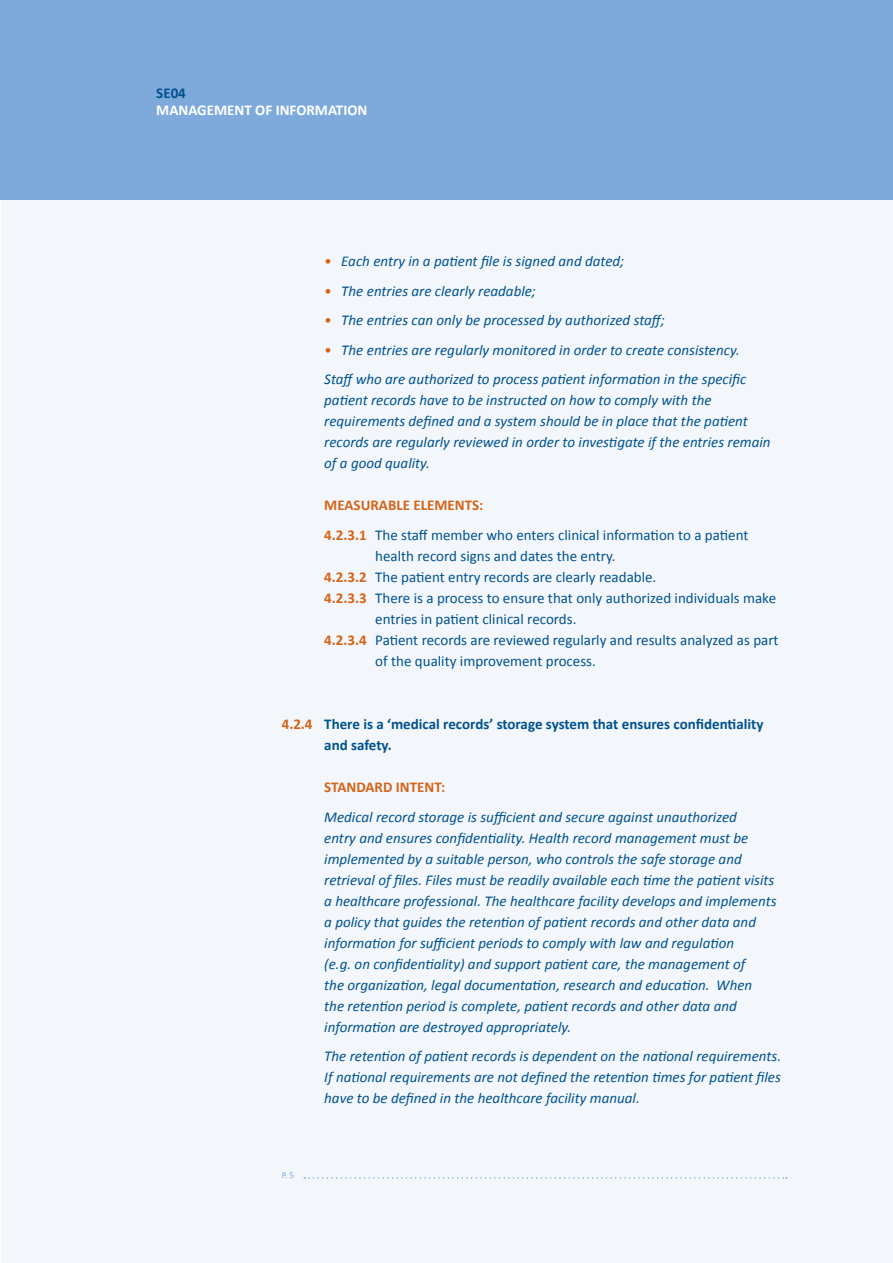
<style>
.page{position:relative;width:893px;height:1263px;background:#fff}
.page>*{position:absolute;margin:0;border:0;box-sizing:border-box;transform-origin:0 0}
.t1{font:italic 15px/21px "Calibri";color:#00528d}
.t2{font:15px/29.5px "Calibri";color:#00528d}
.t3{font:700 15px/21px "Calibri";color:#00528d}
.t4{font:700 15px "Calibri";color:#fff}
.t5{font:700 15px "Calibri";color:#d46417}
.t6{font:9px "Calibri";color:#7daadb}
.s1{color:#d46417}
.s2{font-weight:700;color:#d46417}
</style>
<div class="page">
<div style="left:1px;top:0;width:892px;height:1263px;background:#f3f7fc"></div>
<svg style="left:304px;top:1177px;width:483px;height:2px"></svg>
<div style="left:0;top:0;width:893px;height:200px;background:#7daadb"></div>
<p class="t3" style="left:156px;top:82px;width:31px">SE04</p>
<p class="t4" style="left:156px;top:101px;width:213px">MANAGEMENT OF INFORMATION</p>
<p class="t1" style="left:324px;top:250px;width:302px"><span class="s1">•</span> Each entry in a patient file is signed and dated;</p>
<p class="t1" style="left:324px;top:280px;width:213px"><span class="s1">•</span> The entries are clearly readable;</p>
<p class="t1" style="left:324px;top:309px;width:342px"><span class="s1">•</span> The entries can only be processed by authorized staff;</p>
<p class="t1" style="left:324px;top:334px;width:424px;line-height:29.5px"><span class="s1">•</span> The entries are regularly monitored in order to create consistency.<br>Staff who are authorized to process patient information in the specific</p>
<p class="t1" style="left:324px;top:389px;width:448px">patient records have to be instructed on how to comply with the requirements defined and a system should be in place that the patient records are regularly reviewed in order to investigate if the entries remain of a good quality.</p>
<p class="t2" style="left:324px;top:490px;width:426px"><span class="s2">MEASURABLE ELEMENTS:<br>4.2.3.1</span> The staff member who enters clinical information to a patient</p>
<p class="t2" style="left:375px;top:540px;width:242px">health record signs and dates the entry.</p>
<p class="t2" style="left:324px;top:561px;width:334px"><span class="s2">4.2.3.2</span> The patient entry records are clearly readable.</p>
<p class="t2" style="left:324px;top:582px;width:453px"><span class="s2">4.2.3.3</span> There is a process to ensure that only authorized individuals make</p>
<p class="t2" style="left:375px;top:603px;width:203px">entries in patient clinical records.</p>
<p class="t2" style="left:324px;top:624px;width:456px"><span class="s2">4.2.3.4</span> Patient records are reviewed regularly and results analyzed as part</p>
<p class="t2" style="left:375px;top:645px;width:222px">of the quality improvement process.</p>
<p class="t3" style="left:324px;top:713px;width:441px;text-indent:-43px"><span class="s1">4.2.4</span> There is a ‘medical records’ storage system that ensures confidentiality and safety.</p>
<p class="t5" style="left:324px;top:778px;width:123px">STANDARD INTENT:</p>
<p class="t1" style="left:324px;top:805px;width:454px">Medical record storage is sufficient and secure against unauthorized<br>entry and ensures confidentiality. Health record management must be implemented by a suitable person, who controls the safe storage and retrieval of files. Files must be readily available each time the patient visits a healthcare professional. The healthcare facility develops and implements a policy that guides the retention of patient records and other data and information for sufficient periods to comply with law and regulation<br>(e.g. on confidentiality) and support patient care, the management of<br>the organization, legal documentation, research and education. When<br>the retention period is complete, patient records and other data and information are destroyed appropriately.</p>
<p class="t1" style="left:324px;top:1045px;width:458px;text-align:justify">The retention of patient records is dependent on the national requirements.<br>If national requirements are not defined the retention times for patient files have to be defined in the healthcare facility manual.</p>
<p class="t6" style="left:282px;top:1169px;width:14px">P. 5</p>
</div>
